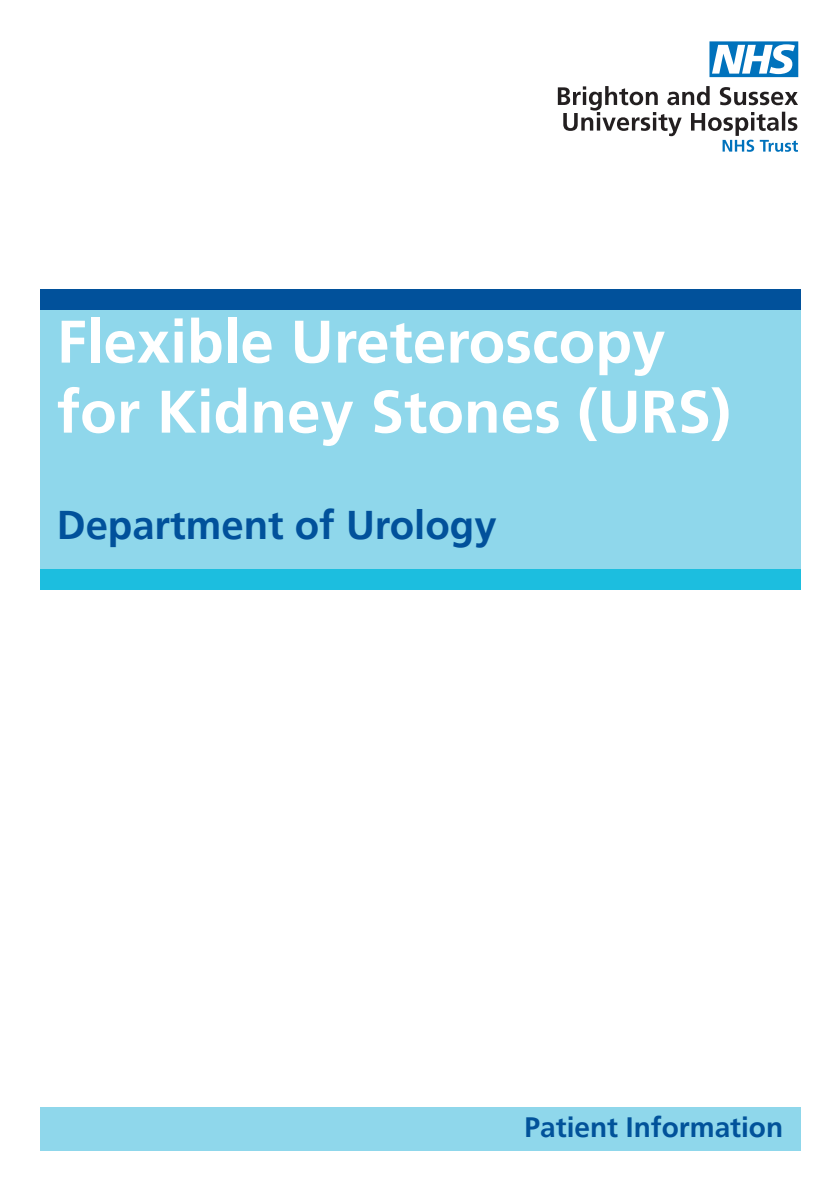
<style>
.page{position:relative;width:840px;height:1191px;background:#fff}
.page>*{position:absolute;margin:0;border:0;box-sizing:border-box;transform-origin:0 0}
.t1{font:700 60px "Frutiger";color:#fff}
.t2{font:700 40px "Frutiger";color:#01519b}
.t3{font:700 28px "Frutiger";color:#01529a}
</style>
<div class="page">
<svg style="left:557px;top:86px;width:240px;height:66px"></svg>
<svg style="left:709px;top:41px;width:88px;height:36px"></svg>
<div style="left:40px;top:300px;width:759px;height:283px;background:#8fd7eb"></div>
<div style="left:40px;top:289px;width:759px;height:21px;background:#01519b"></div>
<div style="left:40px;top:1107px;width:759px;height:44px;background:#8fd7eb"></div>
<div style="left:40px;top:569px;width:759px;height:21px;background:#1cbedf"></div>
<p class="t1" style="left:57px;top:306px;width:610px">Flexible Ureteroscopy</p>
<p class="t1" style="left:57px;top:376px;width:675px">for Kidney Stones (URS)</p>
<p class="t2" style="left:57px;top:501px;width:441px">Department of Urology</p>
<p class="t3" style="left:524px;top:1111px;width:260px">Patient Information</p>
</div>
